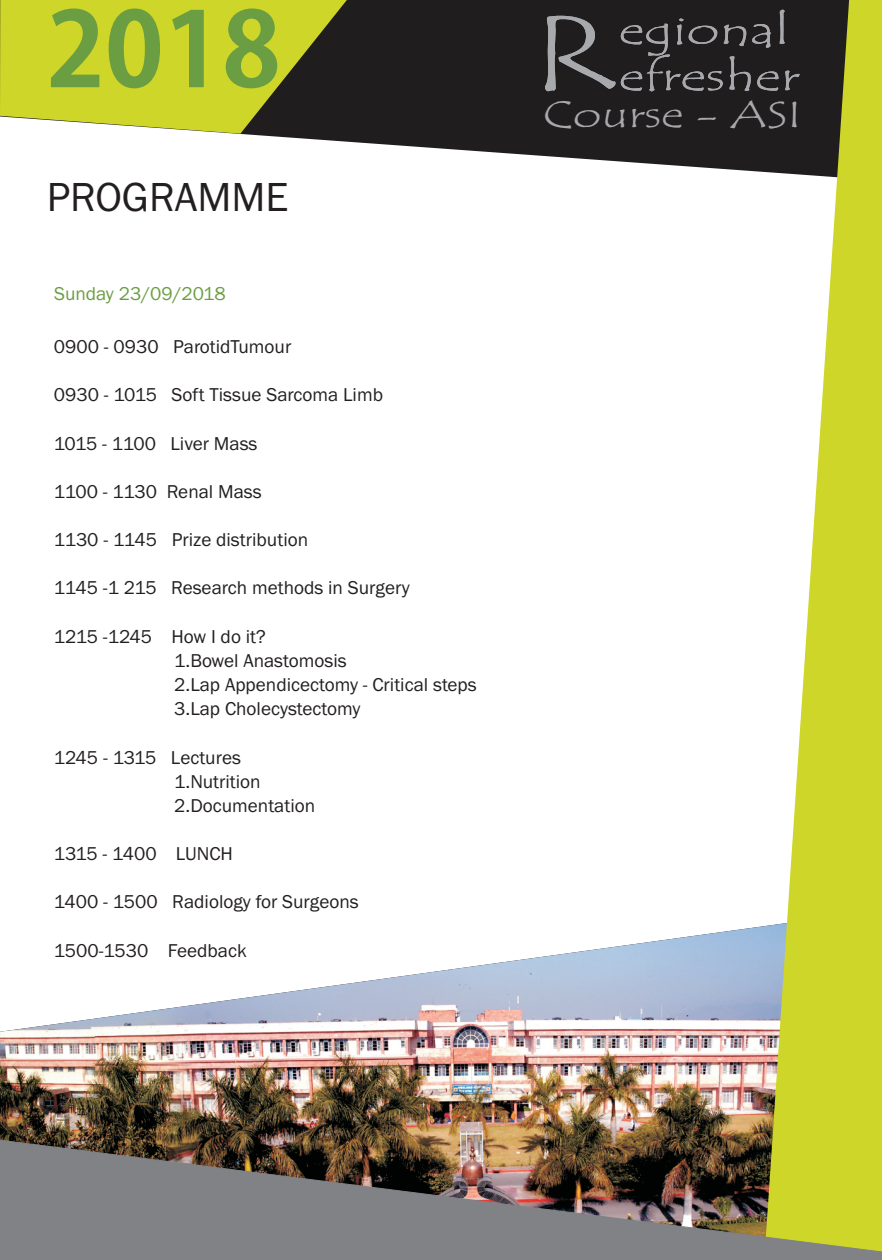
<style>
.page{position:relative;width:882px;height:1260px;background:#fff}
.page>*{position:absolute;margin:0;border:0;box-sizing:border-box;transform-origin:0 0}
.t1{font:109.2px "Tempus Sans ITC";color:#a8a9ad;scale:1.27 1}
.t2{font:700 102.38px "Koz Go Pro";color:#6b9e42}
.t3{font:42px "Franklin Gothic";color:#231f20}
.t4{font:40.43px/46.2px "Tempus Sans ITC";color:#a8a9ad;scale:1.37 1}
.t5{font:37.8px "Tempus Sans ITC";color:#a8a9ad;scale:1.27 1}
.t6{font:19.25px/24.2px "Franklin Gothic";color:#231f20}
.t7{font:19.25px "Franklin Gothic";color:#6b9e42}
</style>
<div class="page">
<svg style="left:242px;top:0;width:523px;height:172px;background:#3d3a3b"></svg>
<img style="left:0;top:926px;width:765px;height:214px">
<svg style="left:765px;top:0;width:117px;height:1140px;fill:#cdd629"></svg>
<img style="left:0;top:1140px;width:882px;height:120px">
<svg style="left:0;top:0;width:347px;height:134px;background:#b4ba30"></svg>
<h2 class="t2" style="left:47px;top:-3px;width:236px">2018</h2>
<h3 class="t3" style="left:47px;top:182px;width:243px">PROGRAMME</h3>
<p class="t7" style="left:54px;top:286px;width:173px">Sunday 23/09/2018</p>
<p class="t6" style="left:54px;top:336px;width:239px">0900 - 0930 ParotidTumour</p>
<p class="t6" style="left:54px;top:384px;width:331px">0930 - 1015 Soft Tissue Sarcoma Limb</p>
<p class="t6" style="left:54px;top:433px;width:205px">1015 - 1100 Liver Mass</p>
<p class="t6" style="left:54px;top:481px;width:209px">1100 - 1130 Renal Mass</p>
<p class="t6" style="left:54px;top:529px;width:256px">1130 - 1145 Prize distribution</p>
<p class="t6" style="left:54px;top:577px;width:357px">1145 -1 215 Research methods in Surgery</p>
<p class="t6" style="left:174px;top:626px;width:304px;text-indent:-120px">1215 -1245 How I do it?<br>1.Bowel Anastomosis<br>2.Lap Appendicectomy - Critical steps<br>3.Lap Cholecystectomy</p>
<p class="t6" style="left:174px;top:747px;width:143px;text-indent:-120px">1245 - 1315 Lectures<br>1.Nutrition<br>2.Documentation</p>
<p class="t6" style="left:54px;top:843px;width:180px">1315 - 1400 LUNCH</p>
<p class="t6" style="left:54px;top:891px;width:306px">1400 - 1500 Radiology for Surgeons</p>
<p class="t6" style="left:54px;top:940px;width:194px">1500-1530 Feedback</p>
<h3 class="t4" style="left:619px;top:9px;width:133px">egional efresher</h3>
<h1 class="t1" style="left:531px;top:-7px;width:68px">R</h1>
<h3 class="t5" style="left:543px;top:93px;width:205px">Course - ASI</h3>
</div>
